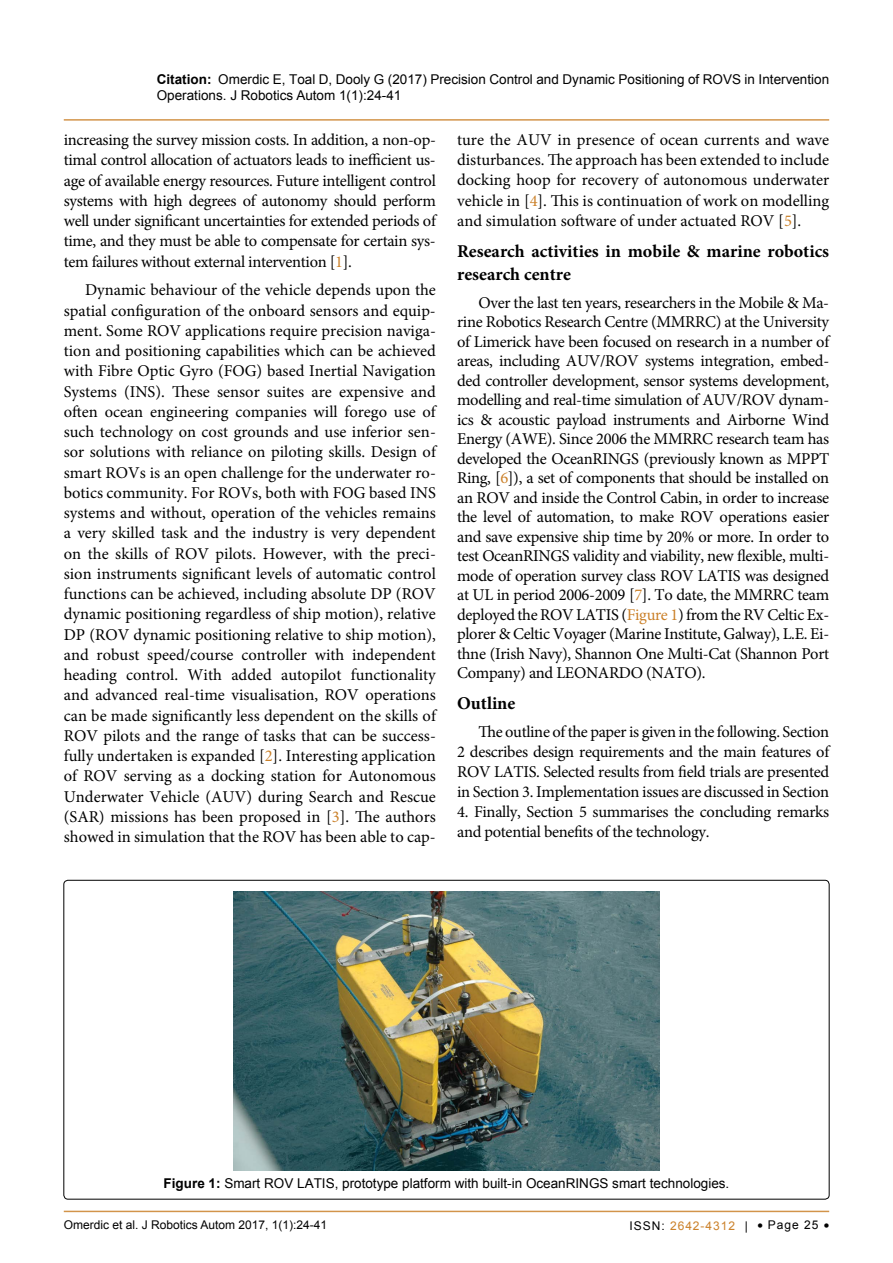
<style>
.page{position:relative;width:893px;height:1263px;background:#fff}
.page>*{position:absolute;margin:0;border:0;box-sizing:border-box;transform-origin:0 0}
.t1{font:700 18px/22.5px "Minion Pro";color:#000}
.t2{font:16.5px/20.2px "Minion Pro";letter-spacing:-.02em;color:#000;text-align:justify}
.t3{font:13.5px/16.2px "Arial";color:#000}
.t4{font:12px "Arial";color:#000}
.t5{font:12px "Arial";letter-spacing:.08em;color:#cb812a}
.s1{font-weight:700}
.s2{color:#cb812a}
.s3{color:#000}
</style>
<div class="page">
<hr style="left:64px;top:1211px;width:765px;height:1px;background:#cb812a">
<hr style="left:64px;top:119px;width:765px;height:2px;background:#cb812a">
<img style="left:234px;top:891px;width:425px;height:279px">
<p class="t3" style="left:157px;top:71px;width:674px"><span class="s1">Citation:</span> Omerdic E, Toal D, Dooly G (2017) Precision Control and Dynamic Positioning of ROVS in Intervention<br>Operations. J Robotics Autom 1(1):24-41</p>
<p class="t2" style="left:64px;top:130px;width:374px">increasing the survey mission costs. In addition, a non-op&shy;timal control allocation of actuators leads to inefficient us&shy;age of available energy resources. Future intelligent control systems with high degrees of autonomy should perform well under significant uncertainties for extended periods of time, and they must be able to compensate for certain sys&shy;tem failures without external intervention [<span class="s2">1</span>].</p>
<p class="t2" style="left:64px;top:280px;width:374px;text-indent:21px">Dynamic behaviour of the vehicle depends upon the spatial configuration of the onboard sensors and equip&shy;ment. Some ROV applications require precision naviga&shy;tion and positioning capabilities which can be achieved with Fibre Optic Gyro (FOG) based Inertial Navigation Systems (INS). These sensor suites are expensive and often ocean engineering companies will forego use of such technology on cost grounds and use inferior sen&shy;sor solutions with reliance on piloting skills. Design of smart ROVs is an open challenge for the underwater ro&shy;botics community. For ROVs, both with FOG based INS systems and without, operation of the vehicles remains a very skilled task and the industry is very dependent on the skills of ROV pilots. However, with the preci&shy;sion instruments significant levels of automatic control functions can be achieved, including absolute DP (ROV dynamic positioning regardless of ship motion), relative DP (ROV dynamic positioning relative to ship motion), and robust speed/course controller with independent heading control. With added autopilot functionality and advanced real-time visualisation, ROV operations can be made significantly less dependent on the skills of ROV pilots and the range of tasks that can be success&shy;fully undertaken is expanded [<span class="s2">2</span>]. Interesting application of ROV serving as a docking station for Autonomous Underwater Vehicle (AUV) during Search and Rescue (SAR) missions has been proposed in [<span class="s2">3</span>]. The authors showed in simulation that the ROV has been able to cap-</p>
<p class="t2" style="left:457px;top:130px;width:374px">ture the AUV in presence of ocean currents and wave disturbances. The approach has been extended to include docking hoop for recovery of autonomous underwater vehicle in [<span class="s2">4</span>]. This is continuation of work on modelling and simulation software of under actuated ROV [<span class="s2">5</span>].</p>
<p class="t1" style="left:457px;top:240px;width:374px">Research activities in mobile &amp; marine robotics research centre</p>
<p class="t2" style="left:457px;top:293px;width:374px;line-height:19.5px;text-indent:21px">Over the last ten years, researchers in the Mobile &amp; Ma&shy;rine Robotics Research Centre (MMRRC) at the University of Limerick have been focused on research in a number of areas, including AUV/ROV systems integration, embed&shy;ded controller development, sensor systems development, modelling and real-time simulation of AUV/ROV dynam&shy;ics &amp; acoustic payload instruments and Airborne Wind Energy (AWE). Since 2006 the MMRRC research team has developed the OceanRINGS (previously known as MPPT Ring, [<span class="s2">6</span>]), a set of components that should be installed on an ROV and inside the Control Cabin, in order to increase the level of automation, to make ROV operations easier and save expensive ship time by 20% or more. In order to test OceanRINGS validity and viability, new flexible, multi&shy;mode of operation survey class ROV LATIS was designed at UL in period 2006-2009 [<span class="s2">7</span>]. To date, the MMRRC team deployed the ROV LATIS (<span class="s2">Figure 1</span>) from the RV Celtic Ex&shy;plorer &amp; Celtic Voyager (Marine Institute, Galway), L.E. Ei&shy;thne (Irish Navy), Shannon One Multi-Cat (Shannon Port Company) and LEONARDO (NATO).</p>
<p class="t1" style="left:457px;top:692px;width:60px">Outline</p>
<p class="t2" style="left:457px;top:722px;width:374px;line-height:19.8px;text-indent:21px">The outline of the paper is given in the following. Section 2 describes design requirements and the main features of ROV LATIS. Selected results from field trials are presented in Section 3. Implementation issues are discussed in Section</p>
<p class="t2" style="left:457px;top:802px;width:374px;line-height:19.8px">4. Finally, Section 5 summarises the concluding remarks and potential benefits of the technology.</p>
<p class="t3" style="left:164px;top:1175px;width:567px"><span class="s1">Figure 1:</span> Smart ROV LATIS, prototype platform with built-in OceanRINGS smart technologies.</p>
<p class="t4" style="left:64px;top:1217px;width:265px">Omerdic et al. J Robotics Autom 2017, 1(1):24-41</p>
<p class="t5" style="left:630px;top:1217px;width:120px"><span class="s3">ISSN:</span> 2642-4312 <span class="s3">|</span></p>
<p class="t4" style="left:757px;top:1217px;width:73px">• Page 25 •</p>
</div>
